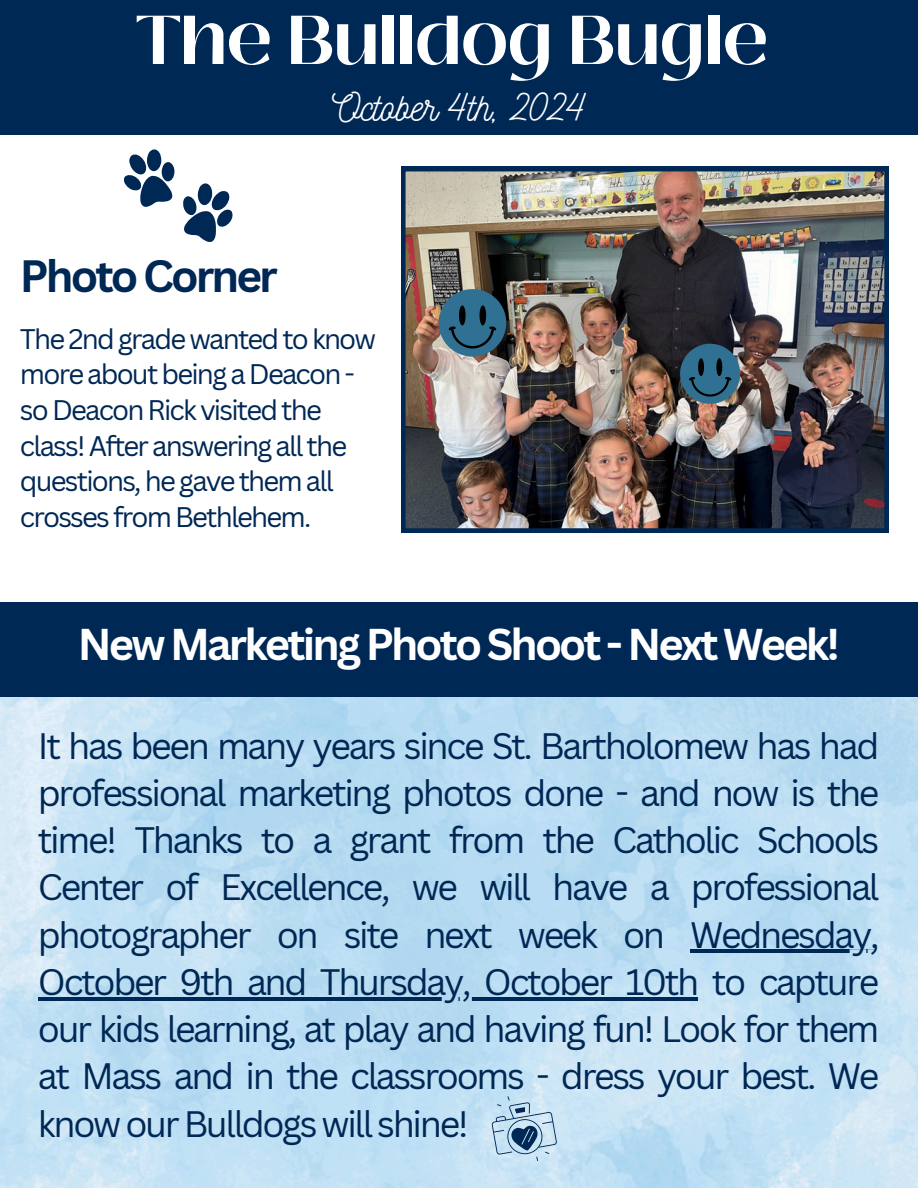
<style>
.page{position:relative;width:918px;height:1188px;background:#fff}
.page>*{position:absolute;margin:0;border:0;box-sizing:border-box;transform-origin:0 0}
.t1{font:700 68.85px "Black Mango";color:#fff}
.t2{font:700 44.1px "Canva Sans";letter-spacing:-.065em;color:#002855}
.t3{font:700 43.35px "Canva Sans";letter-spacing:-.065em;color:#fff}
.t4{font:39px "Nickainley";color:#fff}
.t5{font:35.85px/47.2px "Canva Sans";letter-spacing:-.065em;color:#002855;text-align:justify}
.t6{font:27.6px/35.7px "Canva Sans";letter-spacing:-.065em;color:#002855}
</style>
<div class="page">
<div style="left:0;top:0;width:918px;height:135px;background:#002855"></div>
<svg style="left:124px;top:149px;width:51px;height:58px"></svg>
<svg style="left:183px;top:183px;width:49px;height:59px"></svg>
<img style="left:0;top:696px;width:918px;height:492px">
<div style="left:0;top:602px;width:918px;height:94px;background:#002855"></div>
<img style="left:401px;top:167px;width:488px;height:366px">
<svg style="left:492px;top:1096px;width:65px;height:65px;background:#a4c1d6"></svg>
<svg style="left:439px;top:289px;width:67px;height:68px;background:#356077"></svg>
<svg style="left:680px;top:344px;width:60px;height:59px;background:#346078"></svg>
<hr style="left:690px;top:950px;width:187px;height:3px;background:#002855">
<hr style="left:38px;top:997px;width:659px;height:3px;background:#002855">
<p class="t1" style="left:136px;top:-12px;width:634px">The Bulldog Bugle</p>
<h2 class="t4" style="left:332px;top:82px;width:255px">October 4th, 2024</h2>
<p class="t2" style="left:20px;top:245px;width:259px">Photo Corner</p>
<p class="t6" style="left:20px;top:320px;width:358px">The 2nd grade wanted to know more about being a Deacon - so Deacon Rick visited the class! After answering all the questions, he gave them all crosses from Bethlehem.</p>
<h2 class="t3" style="left:78px;top:613px;width:764px">New Marketing Photo Shoot - Next Week!</h2>
<p class="t5" style="left:38px;top:721px;width:843px">It has been many years since St. Bartholomew has had professional marketing photos done - and now is the time! Thanks to a grant from the Catholic Schools Center of Excellence, we will have a professional photographer on site next week on</p>
<p class="t5" style="left:690px;top:910px;width:191px">Wednesday,</p>
<p class="t5" style="left:38px;top:957px;width:843px">October 9th and Thursday, October 10th to capture our kids learning, at play and having fun! Look for them at Mass and in the classrooms - dress your best. We know our Bulldogs will shine!</p>
</div>
